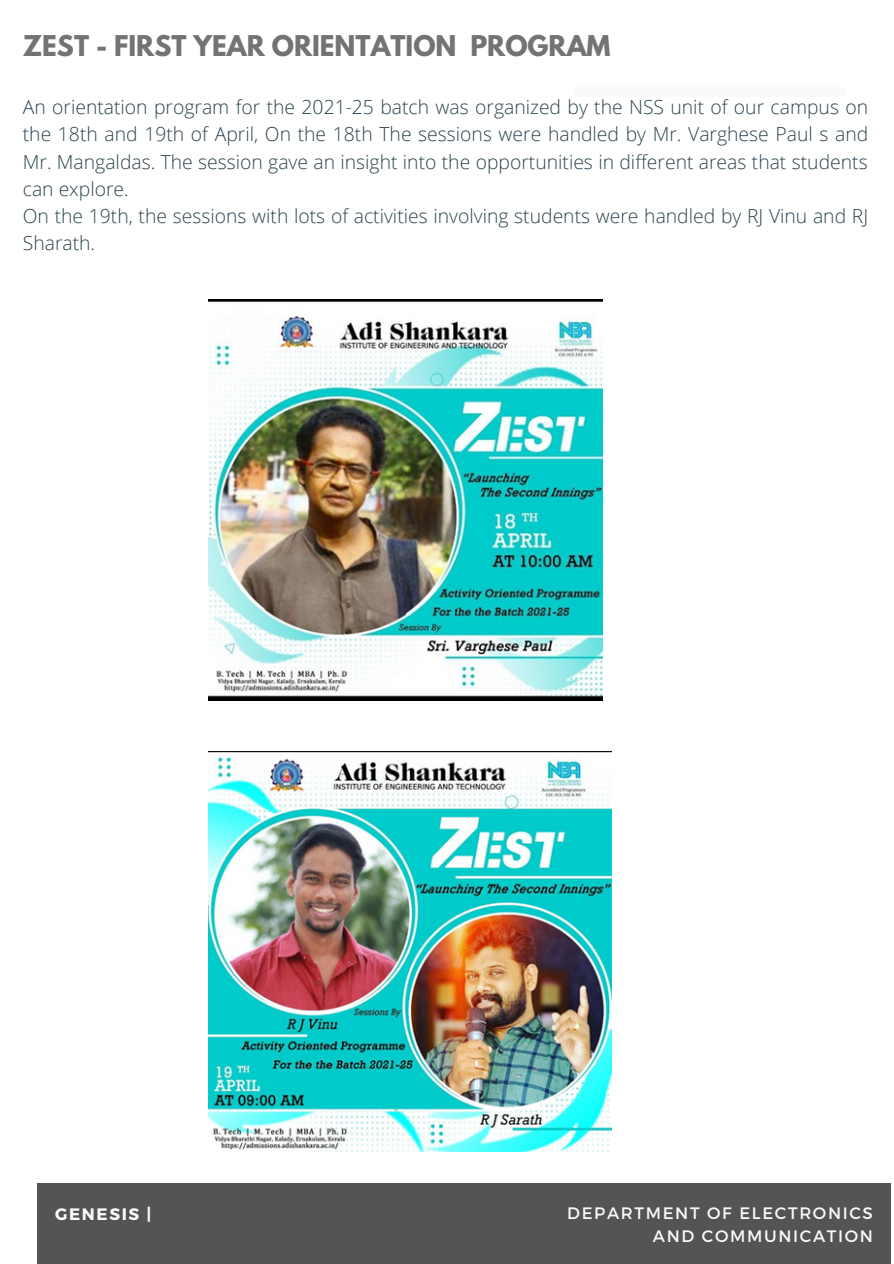
<style>
.page{position:relative;width:894px;height:1264px;background:#fff}
.page>*{position:absolute;margin:0;border:0;box-sizing:border-box;transform-origin:0 0}
.t1{font:700 25.35px "League Spartan";color:#737373}
.t2{font:300 19.35px/27px "Open Sans";color:#2c4450;text-align:justify}
.t3{font:16.5px/22.5px "Montserrat";letter-spacing:.1em;color:#fafafa;text-align:right}
.t4{font:700 16.5px "Montserrat";letter-spacing:.1em;color:#fafafa}
</style>
<div class="page">
<div style="left:575px;top:88px;width:270px;height:9px;background:#fafafa"></div>
<div style="left:37px;top:1183px;width:853px;height:80px;background:#545454"></div>
<img style="left:209px;top:299px;width:393px;height:401px">
<img style="left:209px;top:751px;width:402px;height:399px">
<p class="t1" style="left:23px;top:33px;width:589px">ZEST - FIRST YEAR ORIENTATION PROGRAM</p>
<p class="t2" style="left:23px;top:93px;width:846px">An orientation program for the 2021-25 batch was organized by the NSS unit of our campus on the 18th and 19th of April, On the 18th The sessions were handled by Mr. Varghese Paul s and Mr. Mangaldas. The session gave an insight into the opportunities in different areas that students can explore.</p>
<p class="t2" style="left:23px;top:201px;width:846px">On the 19th, the sessions with lots of activities involving students were handled by RJ Vinu and RJ<br>Sharath.</p>
<p class="t4" style="left:55px;top:1196px;width:98px">GENESIS |</p>
<p class="t3" style="left:567px;top:1194px;width:307px">DEPARTMENT OF ELECTRONICS<br>AND COMMUNICATION</p>
<p class="t4" style="left:55px;top:1203px;width:98px">GENESIS |</p>
<p class="t3" style="left:567px;top:1201px;width:307px">DEPARTMENT OF ELECTRONICS<br>AND COMMUNICATION</p>
</div>
